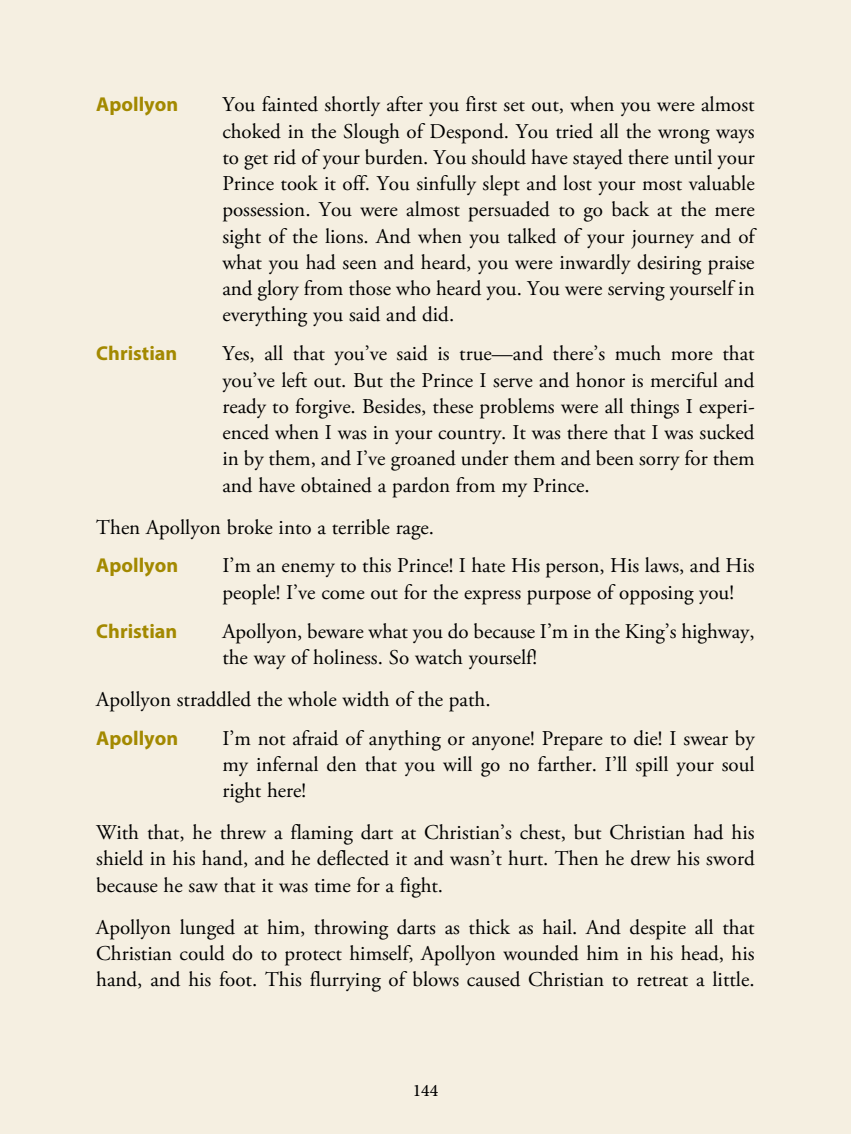
<style>
.page{position:relative;width:851px;height:1134px;background:#fff}
.page>*{position:absolute;margin:0;border:0;box-sizing:border-box;transform-origin:0 0}
.t1{font:21px/26.2px "Adobe Garamond Pro";color:#000;text-align:justify}
.t2{font:700 20.12px "Myriad Pro";color:#a38900}
.t3{font:500 17.5px "Minion Pro";color:#000}
</style>
<div class="page">
<div style="left:0;top:0;width:850px;height:1134px;background:#f5efe1"></div>
<p class="t2" style="left:96px;top:92px;width:83px">Apollyon</p>
<p class="t1" style="left:222px;top:92px;width:534px">You fainted shortly after you first set out, when you were almost choked in the Slough of Despond. You tried all the wrong ways to get rid of your burden. You should have stayed there until your Prince took it off. You sinfully slept and lost your most valuable possession. You were almost persuaded to go back at the mere sight of the lions. And when you talked of your journey and of what you had seen and heard, you were inwardly desiring praise and glory from those who heard you. You were serving yourself in everything you said and did.</p>
<p class="t2" style="left:96px;top:340px;width:82px">Christian</p>
<p class="t1" style="left:222px;top:341px;width:534px">Yes, all that you’ve said is true—and there’s much more that you’ve left out. But the Prince I serve and honor is merciful and ready to forgive. Besides, these problems were all things I experi&shy;enced when I was in your country. It was there that I was sucked in by them, and I’ve groaned under them and been sorry for them and have obtained a pardon from my Prince.</p>
<p class="t1" style="left:96px;top:515px;width:339px">Then Apollyon broke into a terrible rage.</p>
<p class="t2" style="left:96px;top:553px;width:83px">Apollyon</p>
<p class="t1" style="left:222px;top:553px;width:533px">I’m an enemy to this Prince! I hate His person, His laws, and His people! I’ve come out for the express purpose of opposing you!</p>
<p class="t2" style="left:96px;top:618px;width:82px">Christian</p>
<p class="t1" style="left:222px;top:618px;width:533px">Apollyon, beware what you do because I’m in the King’s highway, the way of holiness. So watch yourself!</p>
<p class="t1" style="left:96px;top:687px;width:396px">Apollyon straddled the whole width of the path.</p>
<p class="t2" style="left:96px;top:725px;width:83px">Apollyon</p>
<p class="t1" style="left:222px;top:726px;width:534px">I’m not afraid of anything or anyone! Prepare to die! I swear by my infernal den that you will go no farther. I’ll spill your soul right here!</p>
<p class="t1" style="left:96px;top:820px;width:660px">With that, he threw a flaming dart at Christian’s chest, but Christian had his shield in his hand, and he deflected it and wasn’t hurt. Then he drew his sword because he saw that it was time for a fight.</p>
<p class="t1" style="left:96px;top:915px;width:659px">Apollyon lunged at him, throwing darts as thick as hail. And despite all that Christian could do to protect himself, Apollyon wounded him in his head, his hand, and his foot. This flurrying of blows caused Christian to retreat a little.</p>
<p class="t3" style="left:413px;top:1079px;width:27px">144</p>
</div>
